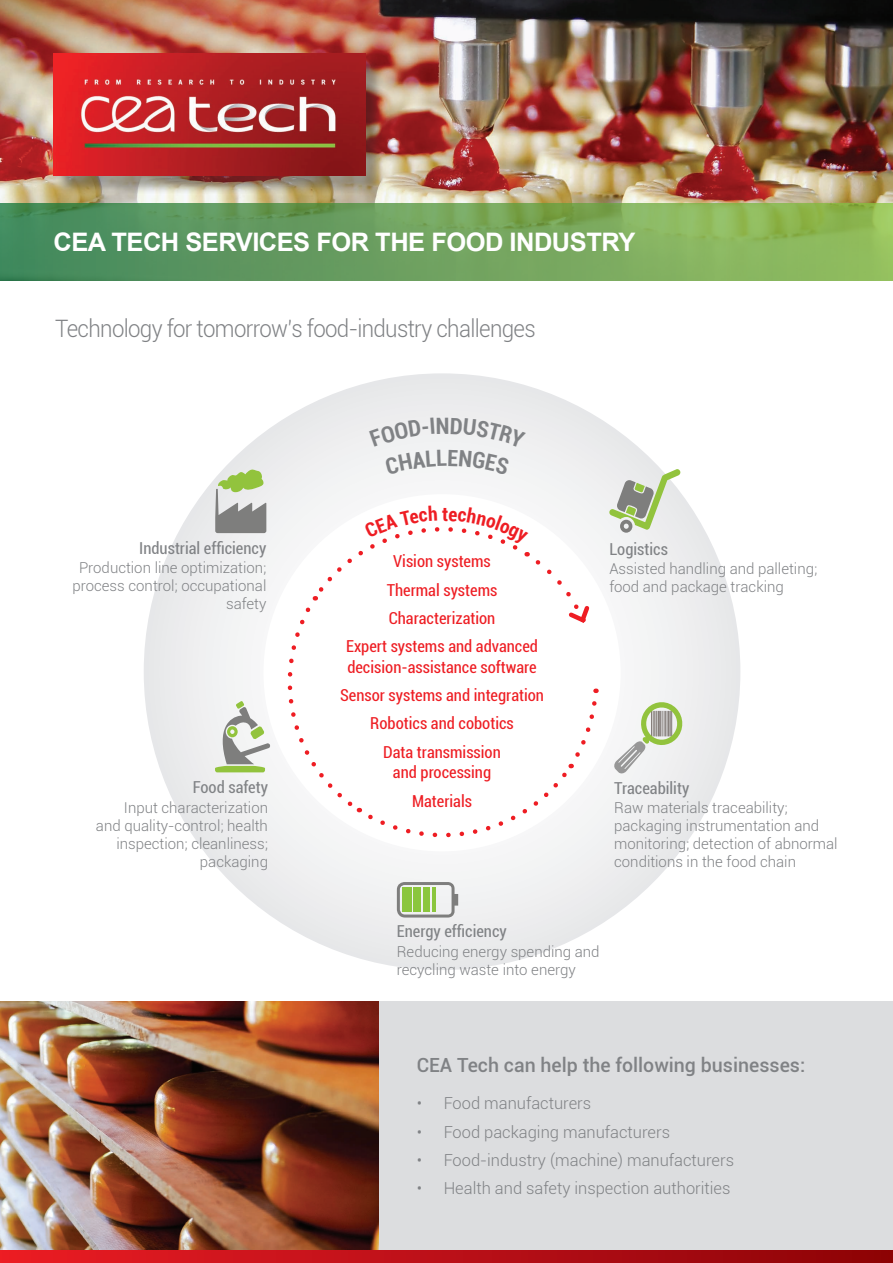
<style>
.page{position:relative;width:893px;height:1263px;background:#fff}
.page>*{position:absolute;margin:0;border:0;box-sizing:border-box;transform-origin:0 0}
.t1{font:700 25.5px "Arial";letter-spacing:-.02em;color:#fff}
.t2{font:300 24px "Roboto";letter-spacing:-.03em;color:#808285;scale:.93 1}
.t3{font:500 19.5px "Roboto";color:#808285}
.t4{font:condensed 16.5px/28.3px "Roboto";color:#ee1d23;text-align:center}
.t5{font:300 16.5px "Roboto";color:#808285}
.t6{font:condensed 16.5px "Roboto";color:#808285}
.t7{font:300 15px/18px "Roboto";color:#808285}
</style>
<div class="page">
<div style="left:144px;top:373px;width:596px;height:597px;background:#ececee;border-radius:298px"></div>
<img style="left:0;top:1001px;width:379px;height:249px">
<img style="left:0;top:0;width:893px;height:204px">
<svg style="left:0;top:204px;width:893px;height:76px;background:#6fa35d"></svg>
<svg style="left:0;top:1250px;width:893px;height:13px;background:#bb0f16"></svg>
<div style="left:56px;top:56px;width:329px;height:138px;background:#231f20;opacity:.4"></div>
<img style="left:53px;top:54px;width:313px;height:122px">
<div style="left:379px;top:1001px;width:514px;height:249px;background:#dcdddf"></div>
<svg style="left:609px;top:469px;width:72px;height:64px"></svg>
<svg style="left:613px;top:700px;width:70px;height:74px"></svg>
<svg style="left:397px;top:882px;width:61px;height:35px"></svg>
<svg style="left:215px;top:429px;width:385px;height:424px"></svg>
<h1 class="t1" style="left:53px;top:225px;width:583px">CEA TECH SERVICES FOR THE FOOD INDUSTRY</h1>
<h2 class="t2" style="left:55px;top:311px;width:518px">Technology for tomorrow’s food-industry challenges</h2>
<p class="t6" style="left:139px;top:536px;width:129px">Industrial efficiency</p>
<p class="t7" style="left:73px;top:558px;width:195px;text-align:right">Production line optimization; process control; occupational safety</p>
<p class="t6" style="left:193px;top:776px;width:77px">Food safety</p>
<p class="t7" style="left:96px;top:798px;width:174px;text-align:right">Input characterization and quality-control; health inspection; cleanliness; packaging</p>
<p class="t4" style="left:346px;top:547px;width:194px">Vision systems<br>Thermal systems<br>Characterization<br>Expert systems and advanced</p>
<p class="t4" style="left:340px;top:652px;width:206px">decision-assistance software<br>Sensor systems and integration<br>Robotics and cobotics<br>Data transmission</p>
<p class="t4" style="left:393px;top:758px;width:100px">and processing<br>Materials</p>
<p class="t6" style="left:609px;top:537px;width:60px">Logistics</p>
<p class="t7" style="left:609px;top:559px;width:209px">Assisted handling and palleting; food and package tracking</p>
<p class="t6" style="left:614px;top:776px;width:77px">Traceability</p>
<p class="t7" style="left:614px;top:798px;width:225px">Raw materials traceability; packaging instrumentation and monitoring; detection of abnormal conditions in the food chain</p>
<p class="t6" style="left:397px;top:920px;width:111px">Energy efficiency</p>
<p class="t7" style="left:397px;top:942px;width:204px">Reducing energy spending and recycling waste into energy</p>
<h3 class="t3" style="left:417px;top:1051px;width:390px">CEA Tech can help the following businesses:</h3>
<p class="t5" style="left:417px;top:1092px;width:176px">• Food manufacturers</p>
<p class="t5" style="left:417px;top:1120px;width:255px">• Food packaging manufacturers</p>
<p class="t5" style="left:417px;top:1149px;width:319px">• Food-industry (machine) manufacturers</p>
<p class="t5" style="left:417px;top:1177px;width:315px">• Health and safety inspection authorities</p>
</div>
